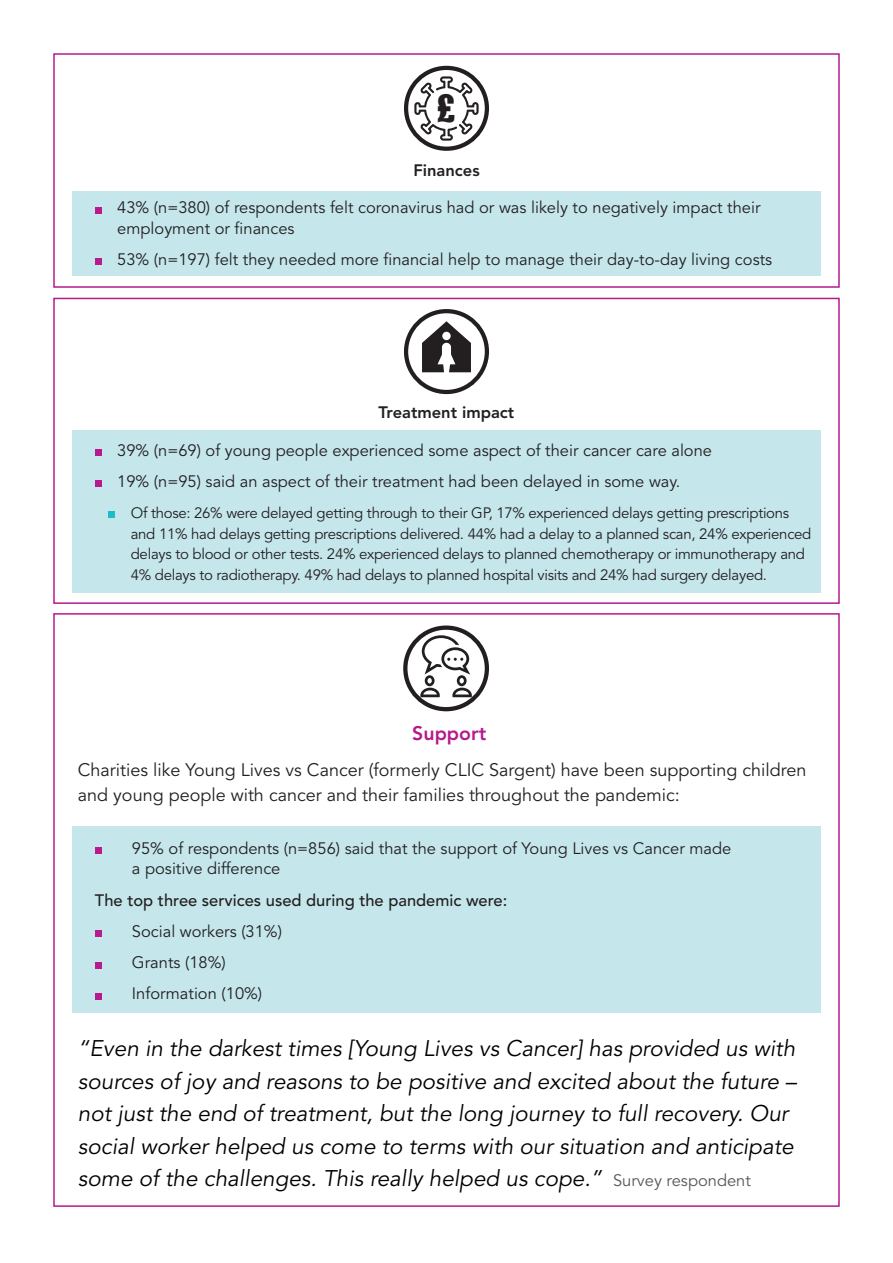
<style>
.page{position:relative;width:893px;height:1263px;background:#fff}
.page>*{position:absolute;margin:0;border:0;box-sizing:border-box;transform-origin:0 0}
.t1{font:34.65px "Impact";color:#231f20}
.BODY{font:italic 22.5px/32.7px "Avenir LT Std";color:#000001}
.BODY-2{font:800 19.5px "Avenir LT Std";color:#b61a8b}
.BODY-3{font:18px/25.5px "Avenir LT Std";color:#231f20}
.BODY-4{font:16.5px/20.7px "Avenir LT Std";color:#231f20}
.BODY-5{font:500 16.5px "Avenir LT Std";color:#231f20}
.BODY-6{font:800 16.5px "Avenir LT Std";color:#231f20}
.BODY-7{font:15px/20.7px "Avenir LT Std";letter-spacing:-.02em;color:#231f20}
.s1{font-style:normal;font-size:16.5px;color:#57585a}
</style>
<div class="page">
<div style="left:72px;top:431px;width:749px;height:162px;background:#c5e7ec"></div>
<div style="left:72px;top:827px;width:749px;height:186px;background:#c5e7ec"></div>
<div style="left:72px;top:191px;width:749px;height:85px;background:#c5e7ec"></div>
<div style="left:53px;top:53px;width:787px;height:235px;border:2px solid #b61a8b"></div>
<div style="left:53px;top:298px;width:787px;height:306px;border:2px solid #b61a8b"></div>
<svg style="left:95px;top:207px;width:6px;height:6px"></svg>
<svg style="left:95px;top:259px;width:6px;height:6px"></svg>
<svg style="left:95px;top:449px;width:6px;height:6px"></svg>
<svg style="left:95px;top:481px;width:6px;height:6px"></svg>
<svg style="left:108px;top:512px;width:6px;height:6px"></svg>
<svg style="left:406px;top:68px;width:81px;height:81px"></svg>
<div style="left:404px;top:66px;width:85px;height:85px;border:4px solid #231f20;border-radius:50%"></div>
<svg style="left:414px;top:76px;width:65px;height:65px"></svg>
<svg style="left:406px;top:311px;width:81px;height:81px"></svg>
<div style="left:404px;top:309px;width:85px;height:85px;border:4px solid #231f20;border-radius:50%"></div>
<svg style="left:422px;top:321px;width:49px;height:51px"></svg>
<svg style="left:405px;top:628px;width:82px;height:81px"></svg>
<div style="left:403px;top:625px;width:86px;height:86px;border:4px solid #231f20;border-radius:50%"></div>
<svg style="left:420px;top:635px;width:52px;height:62px"></svg>
<div style="left:95px;top:847px;width:6px;height:7px;background:#b61a8b"></div>
<svg style="left:95px;top:931px;width:6px;height:6px"></svg>
<svg style="left:95px;top:962px;width:6px;height:6px"></svg>
<svg style="left:95px;top:993px;width:6px;height:6px"></svg>
<h1 class="t1" style="left:437px;top:81px;width:20px">£</h1>
<p class="BODY-6" style="left:413px;top:161px;width:68px">Finances</p>
<p class="BODY-4" style="left:117px;top:197px;width:645px">43% (n=380) of respondents felt coronavirus had or was likely to negatively impact their employment or finances</p>
<p class="BODY-4" style="left:117px;top:249px;width:656px">53% (n=197) felt they needed more financial help to manage their day-to-day living costs</p>
<p class="BODY-6" style="left:379px;top:403px;width:137px">Treatment impact</p>
<p class="BODY-4" style="left:117px;top:440px;width:596px">39% (n=69) of young people experienced some aspect of their cancer care alone</p>
<p class="BODY-4" style="left:117px;top:471px;width:565px">19% (n=95) said an aspect of their treatment had been delayed in some way.</p>
<p class="BODY-7" style="left:131px;top:503px;width:682px">Of those: 26% were delayed getting through to their GP, 17% experienced delays getting prescriptions and 11% had delays getting prescriptions delivered. 44% had a delay to a planned scan, 24% experienced delays to blood or other tests. 24% experienced delays to planned chemotherapy or immunotherapy and 4% delays to radiotherapy. 49% had delays to planned hospital visits and 24% had surgery delayed.</p>
<p class="BODY-2" style="left:412px;top:721px;width:76px">Support</p>
<p class="BODY-3" style="left:78px;top:757px;width:730px">Charities like Young Lives vs Cancer (formerly CLIC Sargent) have been supporting children and young people with cancer and their families throughout the pandemic:</p>
<p class="BODY-4" style="left:132px;top:838px;width:601px">95% of respondents (n=856) said that the support of Young Lives vs Cancer made a positive difference</p>
<p class="BODY-5" style="left:95px;top:890px;width:414px">The top three services used during the pandemic were:</p>
<p class="BODY-4" style="left:132px;top:921px;width:152px">Social workers (31%)</p>
<p class="BODY-4" style="left:132px;top:952px;width:95px">Grants (18%)</p>
<p class="BODY-4" style="left:132px;top:984px;width:132px">Information (10%)</p>
<p class="BODY" style="left:78px;top:1032px;width:720px">“Even in the darkest times [Young Lives vs Cancer] has provided us with sources of joy and reasons to be positive and excited about the future – not just the end of treatment, but the long journey to full recovery. Our social worker helped us come to terms with our situation and anticipate some of the challenges. This really helped us cope.” <span class="s1">Survey respondent</span></p>
</div>
